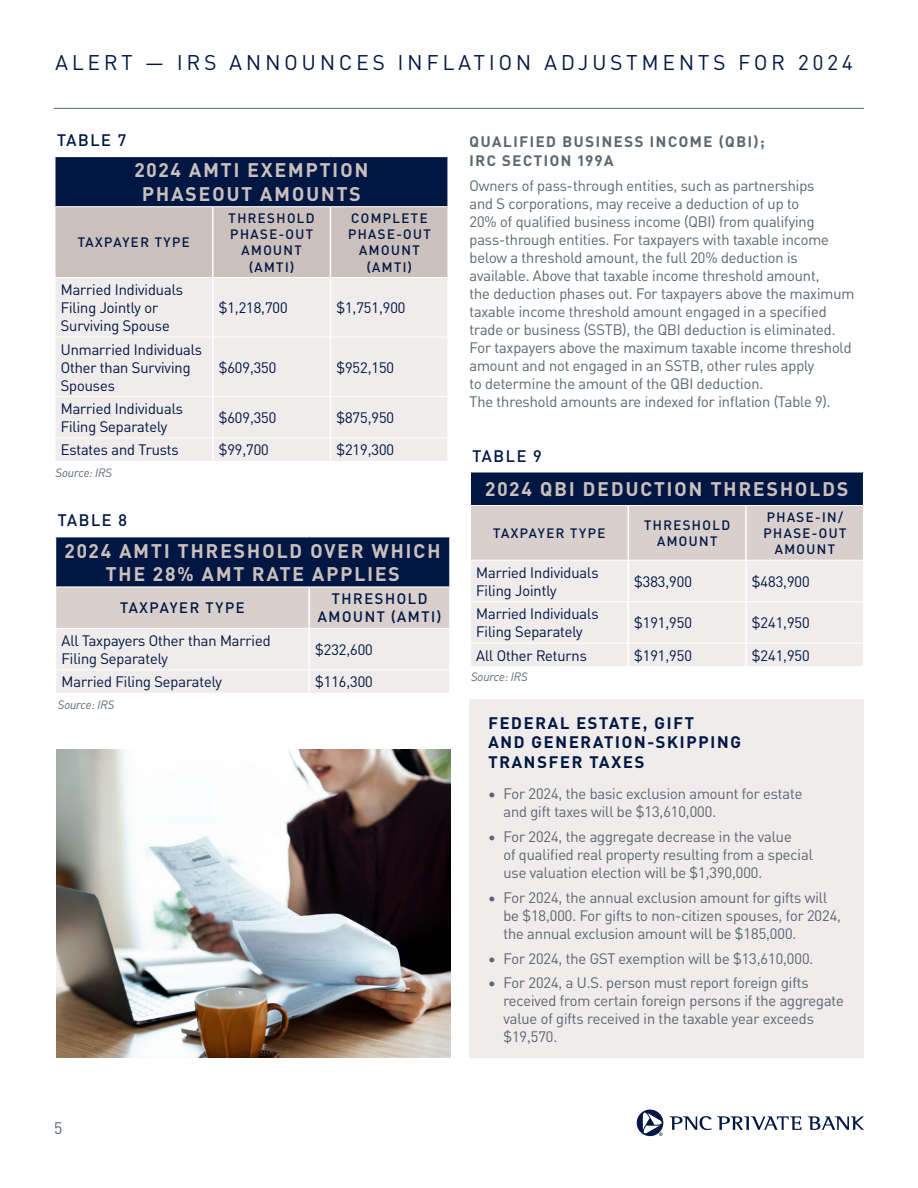
<style>
.page{position:relative;width:918px;height:1188px;background:#fff}
.page>*{position:absolute;margin:0;border:0;box-sizing:border-box;transform-origin:0 0}
.t1{font:21px "PNC Brand";letter-spacing:.2em;color:#001744}
.t2{font:700 19.5px/23.4px "PNC Brand";letter-spacing:.11em;color:#ccc0bc;text-align:center}
.t3{font:700 16.5px/19.5px "PNC Brand";letter-spacing:.11em;color:#001744}
.t4{font:500 16.5px "PNC Brand";letter-spacing:.1em;color:#001744}
.t5{font:16.5px "PNC Brand";color:#5b6770}
.t6{font:15px/18px "PNC Brand";color:#5b6770}
.t7{font:15px/18px "PNC Brand";color:#001744}
.t8{font:700 15px/19.5px "PNC Brand";letter-spacing:.11em;color:#5b6770}
.t9{font:500 15px/18px "PNC Brand";letter-spacing:.11em;color:#001744;text-align:center}
.t10{font:500 13.5px/16.2px "PNC Brand";letter-spacing:.11em;color:#001744;text-align:center}
.t11{font:italic 12px "PNC Brand";color:#5b6770}
</style>
<div class="page">
<div style="left:470px;top:699px;width:394px;height:359px;background:#f0eceb"></div>
<hr style="left:54px;top:108px;width:810px;height:1px;background:#5b6770">
<svg style="left:637px;top:1110px;width:227px;height:26px"></svg>
<img style="left:56px;top:750px;width:395px;height:308px">
<div style="left:55px;top:156px;width:393px;height:51px;background:#001744"></div>
<div style="left:56px;top:207px;width:391px;height:70px;background:#ccc0bc"></div>
<div style="left:56px;top:278px;width:391px;height:183px;background:#f0eceb"></div>
<hr style="left:56px;top:206px;width:157px;height:1px;background:#fff">
<hr style="left:213px;top:206px;width:117px;height:1px;background:#fff">
<hr style="left:330px;top:206px;width:117px;height:1px;background:#fff">
<hr style="left:56px;top:337px;width:157px;height:1px;background:#fff">
<hr style="left:213px;top:337px;width:117px;height:1px;background:#fff">
<hr style="left:331px;top:337px;width:116px;height:1px;background:#fff">
<hr style="left:56px;top:396px;width:157px;height:1px;background:#fff">
<hr style="left:213px;top:396px;width:117px;height:1px;background:#fff">
<hr style="left:331px;top:396px;width:116px;height:1px;background:#fff">
<hr style="left:56px;top:438px;width:157px;height:1px;background:#fff">
<hr style="left:213px;top:438px;width:117px;height:1px;background:#fff">
<hr style="left:331px;top:438px;width:116px;height:1px;background:#fff">
<hr style="left:212px;top:207px;width:2px;height:70px;background:#fff">
<hr style="left:212px;top:278px;width:2px;height:59px;background:#fff">
<hr style="left:212px;top:337px;width:2px;height:59px;background:#fff">
<hr style="left:212px;top:397px;width:2px;height:41px;background:#fff">
<hr style="left:212px;top:438px;width:2px;height:23px;background:#fff">
<hr style="left:54px;top:156px;width:159px;height:1px;background:#fff">
<hr style="left:54px;top:157px;width:2px;height:50px;background:#fff">
<hr style="left:213px;top:156px;width:117px;height:1px;background:#fff">
<hr style="left:330px;top:156px;width:119px;height:1px;background:#fff">
<hr style="left:447px;top:157px;width:2px;height:50px;background:#fff">
<hr style="left:330px;top:207px;width:1px;height:71px;background:#fff">
<hr style="left:330px;top:278px;width:1px;height:59px;background:#fff">
<hr style="left:330px;top:337px;width:1px;height:60px;background:#fff">
<hr style="left:330px;top:397px;width:1px;height:41px;background:#fff">
<svg style="left:330px;top:438px;width:1px;height:23px"></svg>
<div style="left:470px;top:472px;width:394px;height:33px;background:#001744"></div>
<hr style="left:470px;top:472px;width:1px;height:33px;background:#fff">
<hr style="left:863px;top:472px;width:1px;height:33px;background:#fff">
<svg style="left:470px;top:505px;width:394px;height:161px"></svg>
<div style="left:55px;top:537px;width:395px;height:50px;background:#001744"></div>
<hr style="left:55px;top:537px;width:1px;height:50px;background:#fff">
<hr style="left:449px;top:537px;width:2px;height:50px;background:#fff">
<svg style="left:56px;top:587px;width:394px;height:106px"></svg>
<hr style="left:449px;top:670px;width:2px;height:23px;background:#fff">
<p class="t1" style="left:56px;top:49px;width:799px">ALERT — IRS ANNOUNCES INFLATION ADJUSTMENTS FOR 2024</p>
<p class="t4" style="left:57px;top:130px;width:71px">TABLE 7</p>
<p class="t2" style="left:135px;top:158px;width:235px">2024 AMTI EXEMPTION<br>PHASEOUT AMOUNTS</p>
<p class="t10" style="left:78px;top:234px;width:114px">TAXPAYER TYPE</p>
<p class="t10" style="left:229px;top:210px;width:88px">THRESHOLD<br>PHASE-OUT<br>AMOUNT (AMTI)</p>
<p class="t10" style="left:348px;top:210px;width:84px">COMPLETE<br>PHASE-OUT<br>AMOUNT (AMTI)</p>
<p class="t7" style="left:61px;top:280px;width:124px">Married Individuals<br>Filing Jointly or<br>Surviving Spouse</p>
<p class="t7" style="left:61px;top:340px;width:143px">Unmarried Individuals<br>Other than Surviving<br>Spouses</p>
<p class="t7" style="left:219px;top:298px;width:70px">$1,218,700</p>
<p class="t7" style="left:336px;top:298px;width:70px">$1,751,900</p>
<p class="t7" style="left:219px;top:358px;width:59px">$609,350</p>
<p class="t7" style="left:336px;top:358px;width:59px">$952,150</p>
<p class="t7" style="left:61px;top:399px;width:124px">Married Individuals<br>Filing Separately</p>
<p class="t7" style="left:219px;top:408px;width:59px">$609,350</p>
<p class="t7" style="left:336px;top:408px;width:59px">$875,950</p>
<p class="t7" style="left:61px;top:441px;width:119px">Estates and Trusts</p>
<p class="t7" style="left:219px;top:441px;width:52px">$99,700</p>
<p class="t7" style="left:336px;top:441px;width:59px">$219,300</p>
<p class="t11" style="left:56px;top:465px;width:58px">Source: IRS</p>
<p class="t4" style="left:58px;top:510px;width:71px">TABLE 8</p>
<p class="t2" style="left:65px;top:538px;width:377px">2024 AMTI THRESHOLD OVER WHICH<br>THE 28% AMT RATE APPLIES</p>
<p class="t9" style="left:120px;top:598px;width:126px">TAXPAYER TYPE</p>
<p class="t9" style="left:318px;top:589px;width:125px">THRESHOLD<br>AMOUNT (AMTI)</p>
<p class="t7" style="left:61px;top:631px;width:211px">All Taxpayers Other than Married<br>Filing Separately</p>
<p class="t7" style="left:315px;top:640px;width:59px">$232,600</p>
<p class="t7" style="left:61px;top:673px;width:162px">Married Filing Separately</p>
<p class="t7" style="left:315px;top:673px;width:59px">$116,300</p>
<p class="t11" style="left:58px;top:697px;width:58px">Source: IRS</p>
<p class="t8" style="left:470px;top:131px;width:296px">QUALIFIED BUSINESS INCOME (QBI);<br>IRC SECTION 199A</p>
<p class="t6" style="left:470px;top:176px;width:387px">Owners of pass-through entities, such as partnerships<br>and S corporations, may receive a deduction of up to<br>20% of qualified business income (QBI) from qualifying pass-through entities. For taxpayers with taxable income below a threshold amount, the full 20% deduction is available. Above that taxable income threshold amount,<br>the deduction phases out. For taxpayers above the maximum taxable income threshold amount engaged in a specified trade or business (SSTB), the QBI deduction is eliminated.<br>For taxpayers above the maximum taxable income threshold amount and not engaged in an SSTB, other rules apply<br>to determine the amount of the QBI deduction.<br>The threshold amounts are indexed for inflation (Table 9).</p>
<p class="t4" style="left:472px;top:445px;width:71px">TABLE 9</p>
<p class="t2" style="left:486px;top:476px;width:364px">2024 QBI DEDUCTION THRESHOLDS</p>
<p class="t10" style="left:493px;top:525px;width:114px">TAXPAYER TYPE</p>
<p class="t10" style="left:644px;top:516px;width:88px">THRESHOLD<br>AMOUNT</p>
<p class="t10" style="left:764px;top:508px;width:84px">PHASE-IN/<br>PHASE-OUT<br>AMOUNT</p>
<p class="t7" style="left:476px;top:563px;width:124px">Married Individuals<br>Filing Jointly</p>
<p class="t7" style="left:634px;top:572px;width:59px">$383,900</p>
<p class="t7" style="left:752px;top:572px;width:59px">$483,900</p>
<p class="t7" style="left:476px;top:604px;width:124px">Married Individuals<br>Filing Separately</p>
<p class="t7" style="left:634px;top:613px;width:59px">$191,950</p>
<p class="t7" style="left:752px;top:613px;width:59px">$241,950</p>
<p class="t7" style="left:476px;top:646px;width:112px">All Other Returns</p>
<p class="t7" style="left:634px;top:646px;width:59px">$191,950</p>
<p class="t7" style="left:752px;top:646px;width:59px">$241,950</p>
<p class="t11" style="left:471px;top:670px;width:58px">Source: IRS</p>
<p class="t3" style="left:488px;top:712px;width:254px">FEDERAL ESTATE, GIFT<br>AND GENERATION-SKIPPING<br>TRANSFER TAXES</p>
<p class="t6" style="left:503px;top:785px;width:300px;text-indent:-15px">• For 2024, the basic exclusion amount for estate and gift taxes will be $13,610,000.</p>
<p class="t6" style="left:503px;top:827px;width:311px;text-indent:-15px">• For 2024, the aggregate decrease in the value<br>of qualified real property resulting from a special use valuation election will be $1,390,000.</p>
<p class="t6" style="left:503px;top:888px;width:339px;text-indent:-15px">• For 2024, the annual exclusion amount for gifts will be $18,000. For gifts to non-citizen spouses, for 2024, the annual exclusion amount will be $185,000.</p>
<p class="t6" style="left:488px;top:949px;width:327px">• For 2024, the GST exemption will be $13,610,000.</p>
<p class="t6" style="left:503px;top:974px;width:342px;text-indent:-15px">• For 2024, a U.S. person must report foreign gifts received from certain foreign persons if the aggregate value of gifts received in the taxable year exceeds $19,570.</p>
<p class="t5" style="left:54px;top:1118px;width:10px">5</p>
</div>
